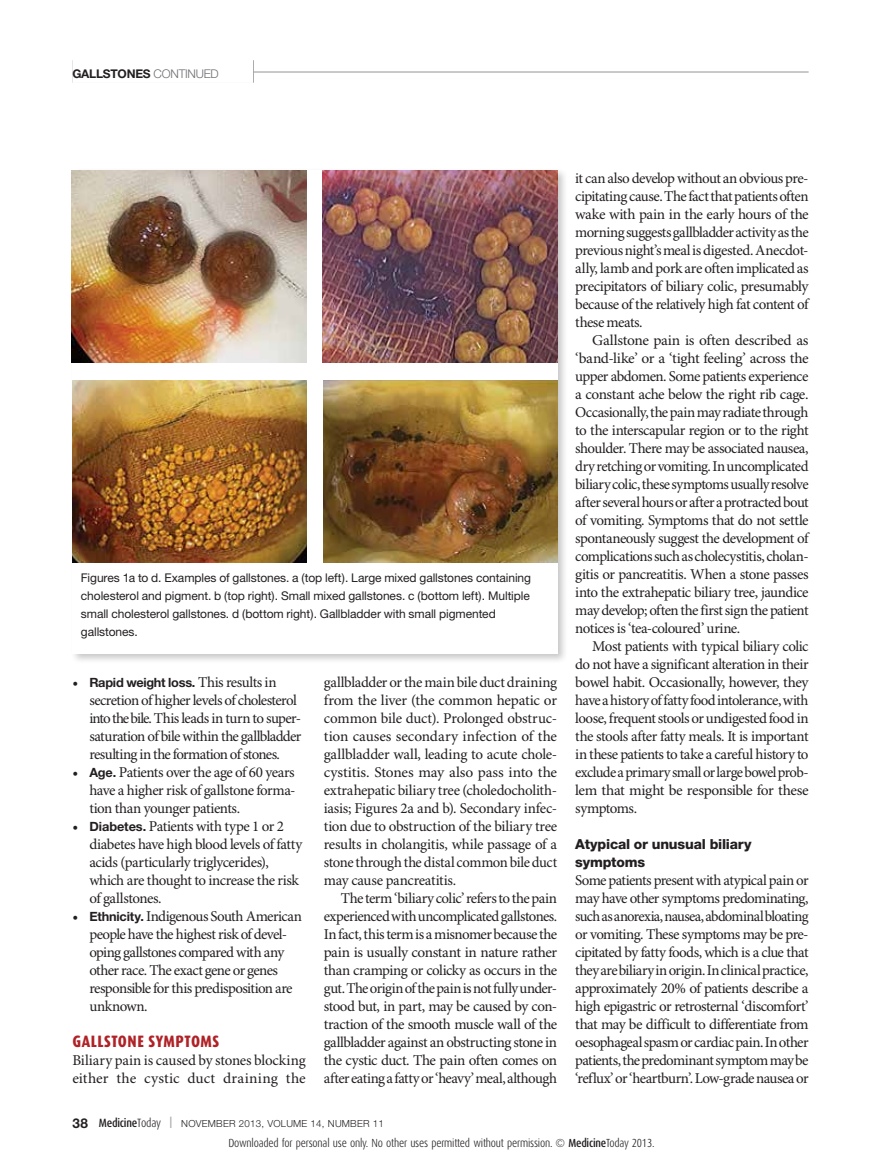
<style>
.page{position:relative;width:881px;height:1161px;background:#fff}
.page>*{position:absolute;margin:0;border:0;box-sizing:border-box;transform-origin:0 0}
.t1{font:800 16.5px "Dax Condensed";letter-spacing:.03em;color:#af2227}
.t2{font:15px/18px "Minion Pro";letter-spacing:-.035em;color:#231f20;text-align:justify}
.t3{font:15px/18px "Minion Pro";color:#231f20}
.t4{font:800 13.8px/18px "Helvetica Neue";letter-spacing:-.015em;color:#231f20}
.t5{font:700 12.75px "Helvetica Neue";letter-spacing:-.02em;color:#231f20}
.t6{font:12px/18px "Helvetica Neue";letter-spacing:-.005em;color:#231f20}
.t7{font:500 12px "Dax Condensed";letter-spacing:-.02em;color:#231f20}
.t8{font:300 12px "Helvetica Neue";letter-spacing:-.02em;color:#6d6e71}
.t9{font:700 12px "Helvetica Neue";color:#231f20}
.t10{font:300 11.7px "Dax Condensed";letter-spacing:-.02em;color:#231f20}
.t11{font:11.7px "Helvetica";color:#000}
.t12{font:300 9.75px "Helvetica Neue";letter-spacing:.025em;color:#231f20}
.s1{font-weight:700;color:#231f20}
.s2{font-family:"Minion Pro";font-weight:400;font-size:15px}
.s3{font-family:"Helvetica Neue";font-weight:700;font-size:12.75px}
.s4{font-family:"Helvetica Neue";font-weight:700;font-size:13.5px}
.s5{font-weight:300}
.s6{font-weight:500}
</style>
<div class="page">
<hr style="left:72px;top:72px;width:736px;height:1px;background:#939598">
<div style="left:70px;top:168px;width:498px;height:496px;background:#231f20;opacity:.25"></div>
<div style="left:72px;top:170px;width:485px;height:483px;background:#fff"></div>
<img style="left:72px;top:170px;width:234px;height:193px">
<img style="left:72px;top:381px;width:234px;height:181px">
<img style="left:323px;top:170px;width:234px;height:193px">
<img style="left:323px;top:381px;width:234px;height:181px">
<div style="left:72px;top:53px;width:181px;height:30px;background:#fff"></div>
<p class="t9" style="left:72px;top:67px;width:18px">Gallst</p>
<p class="t8" style="left:118px;top:67px;width:103px"><span class="s1">ones</span> CONTINUED</p>
<p class="t6" style="left:81px;top:568px;width:451px">Figures 1a to d. Examples of gallstones. a (top left). Large mixed gallstones containing cholesterol and pigment. b (top right). Small mixed gallstones. c (bottom left). Multiple small cholesterol gallstones. d (bottom right). Gallbladder with small pigmented gallstones.</p>
<p class="t5" style="left:72px;top:674px;width:206px"><span class="s2">•</span> Rapid weight loss. <span class="s2">This results in</span></p>
<p class="t2" style="left:89px;top:691px;width:213px;text-align:left">secretion of higher levels of cholesterol into the bile. This leads in turn to super&shy;saturation of bile within the gallbladder resulting in the formation of stones.</p>
<p class="t2" style="left:89px;top:763px;width:208px;text-indent:-17px">• <span class="s3">Age.</span> Patients over the age of 60 years have a higher risk of gallstone forma&shy;tion than younger patients.</p>
<p class="t2" style="left:89px;top:817px;width:214px;text-align:left;text-indent:-17px">• <span class="s3">Diabetes.</span> Patients with type 1 or 2 diabetes have high blood levels of fatty acids (particularly triglycerides), which are thought to increase the risk of gallstones.</p>
<p class="t2" style="left:89px;top:907px;width:214px;text-align:left;text-indent:-17px">• <span class="s3">Ethnicity.</span> Indigenous South American people have the highest risk of devel&shy;oping gallstones compared with any other race. The exact gene or genes responsible for this predisposition are unknown.</p>
<p class="t1" style="left:72px;top:1032px;width:148px">GALLSTONE SYMPTOMS</p>
<p class="t3" style="left:72px;top:1051px;width:235px">Biliary pain is caused by stones blocking either the cystic duct draining the</p>
<p class="t2" style="left:324px;top:673px;width:235px">gallbladder or the main bile duct draining from the liver (the common hepatic or common bile duct). Prolonged obstruc&shy;tion causes secondary infection of the gallbladder wall, leading to acute chole&shy;cystitis. Stones may also pass into the extrahepatic biliary tree (choledocholith&shy;iasis; Figures 2a and b). Secondary infec&shy;tion due to obstruction of the biliary tree results in cholangitis, while passage of a stone through the distal common bile duct may cause pancreatitis.</p>
<p class="t2" style="left:324px;top:889px;width:235px;text-indent:17px">The term ‘biliary colic’ refers to the pain experienced with uncomplicated gallstones.<br>In fact, this term is a misnomer because the pain is usually constant in nature rather than cramping or colicky as occurs in the gut. The origin of the pain is not fully under&shy;stood but, in part, may be caused by con&shy;traction of the smooth muscle wall of the gallbladder against an obstructing stone in the cystic duct. The pain often comes on after eating a fatty or ‘heavy’ meal, although</p>
<p class="t11" style="left:180px;top:1055px;width:253px">Copyright _Layout 1 17/01/12 1:43 PM Page 4</p>
<p class="t2" style="left:575px;top:169px;width:235px">it can also develop without an obvious pre&shy;cipitating cause. The fact that patients often wake with pain in the early hours of the morning suggests gallbladder activity as the previous night’s meal is digested. Anecdot&shy;ally, lamb and pork are often implicated as precipitators of biliary colic, presumably because of the relatively high fat content of these meats.</p>
<p class="t2" style="left:575px;top:331px;width:235px;text-indent:17px">Gallstone pain is often described as ‘band-like’ or a ‘tight feeling’ across the upper abdomen. Some patients experience a constant ache below the right rib cage.<br>Occasionally, the pain may radiate through to the interscapular region or to the right shoulder. There may be associated nausea, dry retching or vomiting. In uncomplicated biliary colic, these symptoms usually resolve after several hours or after a protracted bout of vomiting. Symptoms that do not settle spontaneously suggest the development of complications such as cholecystitis, cholan&shy;gitis or pancreatitis. When a stone passes into the extrahepatic biliary tree, jaundice may develop; often the first sign the patient notices is ‘tea-coloured’ urine.</p>
<p class="t2" style="left:575px;top:637px;width:235px;text-indent:17px">Most patients with typical biliary colic do not have a significant alteration in their bowel habit. Occasionally, however, they have a history of fatty food intolerance, with loose, frequent stools or undigested food in the stools after fatty meals. It is important in these patients to take a careful history to exclude a primary small or large bowel prob&shy;lem that might be responsible for these symptoms.</p>
<p class="t4" style="left:575px;top:835px;width:178px">Atypical or unusual biliary symptoms</p>
<p class="t2" style="left:575px;top:871px;width:235px">Some patients present with atypical pain or may have other symptoms predominating, such as anorexia, nausea, abdominal bloating or vomiting. These symptoms may be pre&shy;cipitated by fatty foods, which is a clue that they are biliary in origin. In clinical practice, approximately 20% of patients describe a high epigastric or retrosternal ‘discomfort’ that may be difficult to differentiate from oesophageal spasm or cardiac pain. In other patients, the predominant symptom may be ‘reflux’ or ‘heartburn’. Low-grade nausea or</p>
<p class="t7" style="left:72px;top:1116px;width:90px"><span class="s4">38</span> Medicine<span class="s5">Today</span></p>
<p class="t12" style="left:181px;top:1117px;width:204px">NOVEMBER 2013, VOLUME 14, NUMBER 11</p>
<p class="t10" style="left:228px;top:1139px;width:427px">Downloaded for personal use only. No other uses permitted without permission. © <span class="s6">Medicine</span>Today 2013.</p>
</div>
